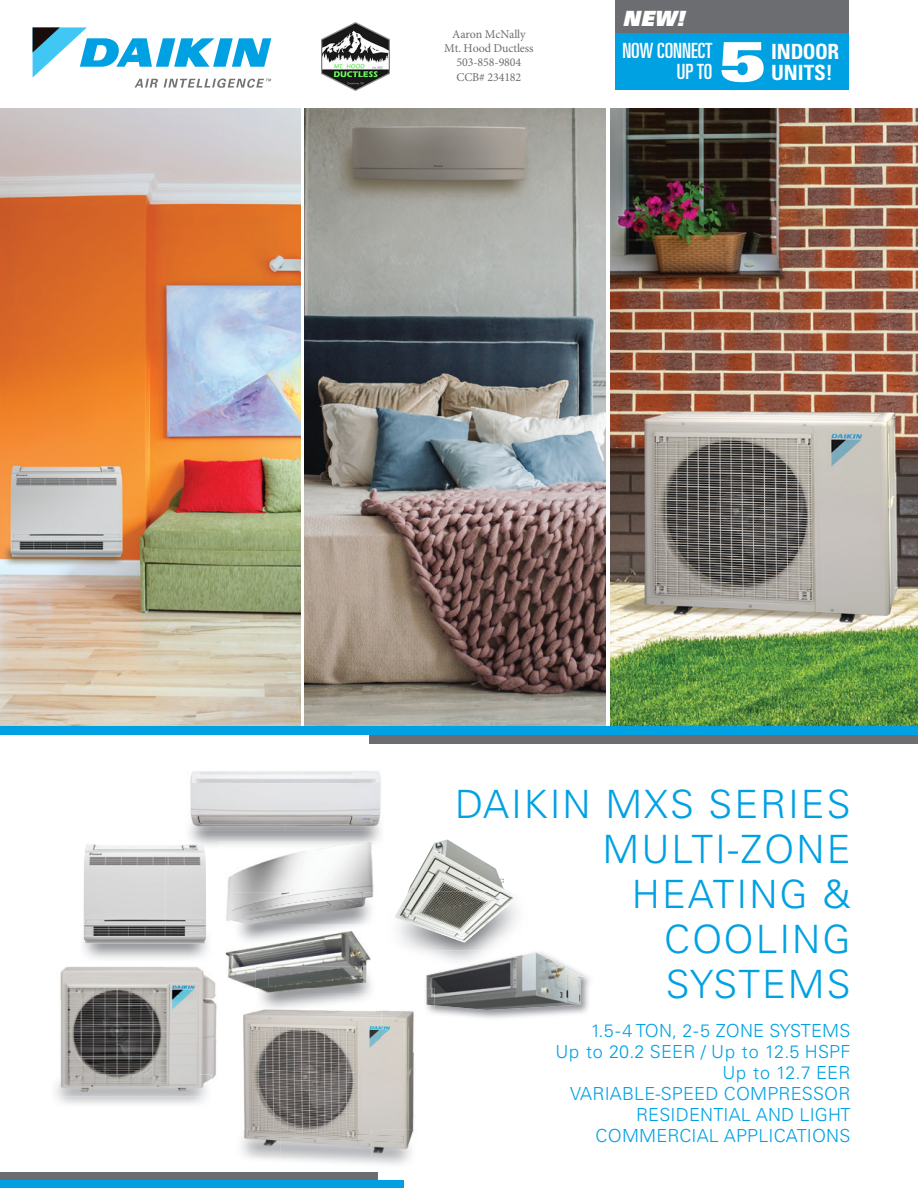
<style>
.page{position:relative;width:918px;height:1188px;background:#fff}
.page>*{position:absolute;margin:0;border:0;box-sizing:border-box;transform-origin:0 0}
.t1{font:900 expanded 55.5px "Univers";color:#fff}
.t2{font:300 39px/45px "Univers LT Std";letter-spacing:.05em;color:#00a1e3;text-align:right}
.t3{font:ultra-condensed 21px/21px "Univers LT Std";color:#fff;text-align:right}
.t4{font:700 condensed 21px/21px "Univers";color:#fff}
.t5{font:italic 900 21px "Univers";color:#fff}
.t6{font:300 18px/21px "Univers LT Std";letter-spacing:.01em;color:#00a1e3;text-align:right}
.t7{font:12px/14.4px "Minion Pro";letter-spacing:-.01em;color:#6d6e70;text-align:center}
</style>
<div class="page">
<img style="left:0;top:108px;width:300px;height:619px">
<img style="left:305px;top:108px;width:301px;height:619px">
<img style="left:611px;top:108px;width:307px;height:619px">
<div style="left:0;top:727px;width:918px;height:8px;background:#00a1e3"></div>
<div style="left:369px;top:735px;width:549px;height:8px;background:#6c6d70"></div>
<div style="left:0;top:1173px;width:377px;height:8px;background:#6c6d70"></div>
<div style="left:0;top:1181px;width:404px;height:7px;background:#00a1e3"></div>
<div style="left:616px;top:32px;width:233px;height:58px;background:#00a1e3"></div>
<div style="left:616px;top:0;width:233px;height:32px;background:#6c6d70"></div>
<img style="left:255px;top:1143px;width:154px;height:22px">
<img style="left:476px;top:892px;width:41px;height:36px">
<img style="left:189px;top:771px;width:192px;height:75px">
<img style="left:84px;top:844px;width:122px;height:99px">
<img style="left:185px;top:844px;width:19px;height:5px">
<img style="left:92px;top:925px;width:108px;height:11px">
<img style="left:189px;top:812px;width:192px;height:19px">
<img style="left:198px;top:812px;width:174px;height:11px">
<img style="left:408px;top:840px;width:100px;height:52px">
<img style="left:395px;top:892px;width:70px;height:50px">
<img style="left:400px;top:897px;width:111px;height:40px">
<img style="left:220px;top:841px;width:160px;height:83px">
<svg style="left:247px;top:892px;width:116px;height:1px"></svg>
<img style="left:247px;top:893px;width:116px;height:27px">
<img style="left:322px;top:967px;width:49px;height:21px">
<img style="left:226px;top:946px;width:96px;height:42px">
<img style="left:322px;top:946px;width:48px;height:21px">
<img style="left:236px;top:932px;width:130px;height:14px">
<svg style="left:269px;top:966px;width:94px;height:1px"></svg>
<img style="left:269px;top:967px;width:94px;height:20px">
<img style="left:60px;top:966px;width:157px;height:113px">
<img style="left:57px;top:1074px;width:155px;height:22px">
<img style="left:63px;top:1075px;width:136px;height:6px">
<img style="left:426px;top:975px;width:164px;height:43px">
<img style="left:427px;top:952px;width:158px;height:58px">
<img style="left:241px;top:1011px;width:34px;height:147px">
<img style="left:275px;top:1012px;width:53px;height:118px">
<img style="left:328px;top:1010px;width:86px;height:105px">
<img style="left:328px;top:1115px;width:53px;height:15px">
<img style="left:381px;top:1115px;width:33px;height:43px">
<svg style="left:248px;top:1130px;width:156px;height:13px"></svg>
<img style="left:248px;top:1130px;width:104px;height:10px">
<img style="left:352px;top:1134px;width:52px;height:9px">
<img style="left:256px;top:992px;width:80px;height:20px">
<img style="left:336px;top:988px;width:40px;height:24px">
<img style="left:258px;top:988px;width:112px;height:4px">
<img style="left:426px;top:988px;width:8px;height:30px">
<img style="left:427px;top:988px;width:7px;height:17px">
<svg style="left:33px;top:27px;width:238px;height:61px"></svg>
<img style="left:321px;top:22px;width:69px;height:69px">
<p class="t7" style="left:444px;top:27px;width:91px">Aaron McNally<br>Mt. Hood Ductless<br>503-858-9804<br>CCB# 234182</p>
<p class="t5" style="left:622px;top:4px;width:63px">NEW!</p>
<p class="t3" style="left:622px;top:40px;width:92px">NOW CONNECT<br>UP TO</p>
<h1 class="t1" style="left:719px;top:28px;width:48px">5</h1>
<p class="t4" style="left:771px;top:41px;width:69px">INDOOR<br>UNITS!</p>
<h2 class="t2" style="left:455px;top:781px;width:397px">DAIKIN MXS SERIES<br>MULTI-ZONE<br>HEATING &amp;<br>COOLING<br>SYSTEMS</h2>
<p class="t6" style="left:555px;top:1020px;width:297px">1.5-4 TON, 2-5 ZONE SYSTEMS<br>Up to 20.2 SEER / Up to 12.5 HSPF<br>Up to 12.7 EER<br>VARIABLE-SPEED COMPRESSOR<br>RESIDENTIAL AND LIGHT<br>COMMERCIAL APPLICATIONS</p>
</div>
